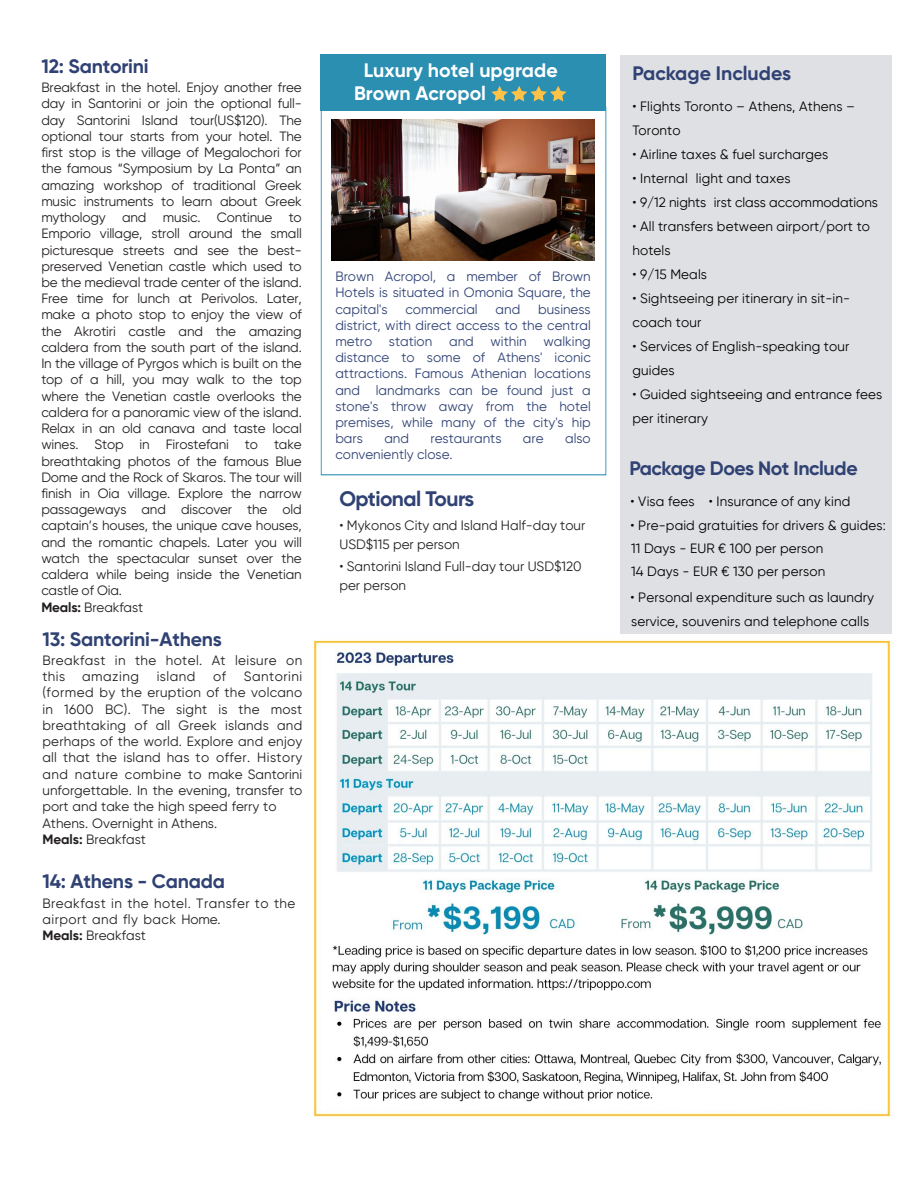
<style>
.page{position:relative;width:918px;height:1188px;background:#fff}
.page>*{position:absolute;margin:0;border:0;box-sizing:border-box;transform-origin:0 0}
.t1{font:700 21px "Gilroy";letter-spacing:-.025em;color:#304274}
.t2{font:700 19.5px "Gilroy";letter-spacing:-.01em;color:#304274}
.t3{font:700 19.5px/23.4px "Gilroy";color:#fff}
.t4{font:13.5px/16.2px "Gilroy";letter-spacing:-.01em;color:#231f20}
.t5{font:13.5px/24px "Gilroy";letter-spacing:.01em;color:#000}
.t6{font:13.5px/16.2px "Gilroy";color:#304274;text-align:justify}
.t7{font:13.5px/16.2px "Gilroy";letter-spacing:.02em;color:#231f20}
.t8{font:13.5px/19.5px "Gilroy";color:#231f20}
.t9{font:13.5px/23.4px "Gilroy";letter-spacing:.01em;color:#000}
.t10{font:13.5px/16.2px "Gilroy";letter-spacing:.035em;color:#231f20}
.t11{font:13.5px/16.2px "Gilroy";letter-spacing:.03em;color:#231f20}
.s1{font-weight:700}
.s2{font-style:inherit}
</style>
<div class="page">
<div style="left:620px;top:55px;width:272px;height:585px;background:#dfe0e3"></div>
<div style="left:321px;top:54px;width:285px;height:57px;background:#2b8fb2"></div>
<img style="left:332px;top:120px;width:262px;height:141px">
<svg style="left:491px;top:86px;width:75px;height:15px"></svg>
<img style="left:313px;top:635px;width:580px;height:482px">
<h2 class="t2" style="left:41px;top:54px;width:109px">12: Santorini</h2>
<p class="t4" style="left:41px;top:79px;width:262px">Breakfast in the hotel. Enjoy another free day in Santorini or join the optional full&shy;day Santorini Island tour(US$120). The optional tour starts from your hotel. The first stop is the village of Megalochori for the famous “Symposium by La Ponta” an amazing workshop of traditional Greek music instruments to learn about Greek mythology and music. Continue to Emporio village, stroll around the small picturesque streets and see the best&shy;preserved Venetian castle which used to be the medieval trade center of the island.<br>Free time for lunch at Perivolos. Later, make a photo stop to enjoy the view of the Akrotiri castle and the amazing caldera from the south part of the island.<br>In the village of Pyrgos which is built on the top of a hill, you may walk to the top where the Venetian castle overlooks the caldera for a panoramic view of the island.<br>Relax in an old canava and taste local wines. Stop in Firostefani to take breathtaking photos of the famous Blue Dome and the Rock of Skaros. The tour will finish in Oia village. Explore the narrow passageways and discover the old captain’s houses, the unique cave houses, and the romantic chapels. Later you will watch the spectacular sunset over the caldera while being inside the Venetian castle of Oia.<br><span class="s1">Meals:</span> Breakfast</p>
<h2 class="t2" style="left:42px;top:627px;width:181px">13: Santorini-Athens</h2>
<p class="t11" style="left:42px;top:652px;width:261px">Breakfast in the hotel. At leisure on this</p>
<p class="t10" style="left:82px;top:668px;width:58px">amazing</p>
<p class="t4" style="left:157px;top:668px;width:40px">island</p>
<p class="t4" style="left:213px;top:668px;width:15px">of</p>
<p class="t7" style="left:42px;top:668px;width:261px;text-indent:201px">Santorini (formed by the eruption of the volcano in 1600 BC). The sight is the most breathtaking of all Greek islands and perhaps of the world. Explore and enjoy all that the island has to offer. History and nature combine to make Santorini unforgettable. <span class="s2">In the evening, transfer to port and take the high speed ferry to<br>Athens. Overnight in Athens.<br></span><span class="s1">Meals:</span> Breakfast</p>
<h2 class="t2" style="left:42px;top:869px;width:184px">14: Athens - Canada</h2>
<p class="t10" style="left:42px;top:895px;width:254px"><span class="s2">Breakfast in the hotel.</span> Transfer to the airport and fly back <span class="s2">Home</span>.<br><span class="s1">Meals:</span> Breakfast</p>
<h2 class="t3" style="left:354px;top:58px;width:205px;text-indent:10px">Luxury hotel upgrade<br>Brown Acropol</h2>
<p class="t6" style="left:335px;top:268px;width:257px">Brown Acropol, a member of Brown Hotels is situated in Omonia Square, the capital's</p>
<p class="t6" style="left:405px;top:301px;width:74px">commercial</p>
<p class="t6" style="left:496px;top:301px;width:26px">and</p>
<p class="t6" style="left:335px;top:301px;width:257px;text-indent:203px">business district, with direct access to the central metro station and within walking distance to some of Athens' iconic attractions. Famous Athenian locations and landmarks can be found just a stone's throw away from the hotel premises, while many of the city's hip bars</p>
<p class="t6" style="left:384px;top:430px;width:26px">and</p>
<p class="t6" style="left:431px;top:430px;width:72px">restaurants</p>
<p class="t6" style="left:523px;top:430px;width:22px">are</p>
<p class="t6" style="left:565px;top:430px;width:27px">also</p>
<p class="t6" style="left:335px;top:446px;width:119px">conveniently close.</p>
<h1 class="t1" style="left:339px;top:486px;width:136px">Optional Tours</h1>
<p class="t8" style="left:339px;top:515px;width:247px">• Mykonos City and Island Half-day tour<br>USD$<span class="s2">11</span>5 per person</p>
<p class="t8" style="left:339px;top:556px;width:244px">• Santorini Island Full-day tour USD$1<span class="s2">2</span>0 per person</p>
<h2 class="t2" style="left:632px;top:61px;width:160px">Package Includes</h2>
<p class="t5" style="left:632px;top:94px;width:224px">• Flights Toronto – Athens, Athens –<br>Toronto</p>
<p class="t5" style="left:632px;top:142px;width:197px">• Airline taxes &amp; fuel surcharges</p>
<p class="t5" style="left:632px;top:167px;width:160px">• Internal light and taxes</p>
<p class="t5" style="left:632px;top:191px;width:247px">• 9/12 nights irst class accommodations</p>
<p class="t5" style="left:632px;top:214px;width:239px">• All transfers between airport/port to hotels</p>
<p class="t5" style="left:632px;top:263px;width:76px">• 9/15 Meals</p>
<p class="t5" style="left:632px;top:286px;width:219px">• Sightseeing per itinerary in sit-in&shy;coach tour</p>
<p class="t5" style="left:632px;top:334px;width:218px">• Services of English-speaking tour guides</p>
<p class="t5" style="left:632px;top:382px;width:251px">• Guided sightseeing and entrance fees per itinerary</p>
<h2 class="t2" style="left:629px;top:456px;width:230px">Package Does Not Include</h2>
<p class="t5" style="left:631px;top:489px;width:221px">• Visa fees • Insurance of any kind</p>
<p class="t9" style="left:631px;top:513px;width:257px"><span class="s2">•</span> Pre-paid g<span class="s2">ratuities for drivers</span> &amp; <span class="s2">guides:<br></span>11 Days - EUR € 100 per person<br>14 Days - <span class="s2">EUR €</span> 130 per person</p>
<p class="t5" style="left:631px;top:585px;width:245px">• Personal expenditure such as laundry service, souvenirs and telephone calls</p>
</div>
